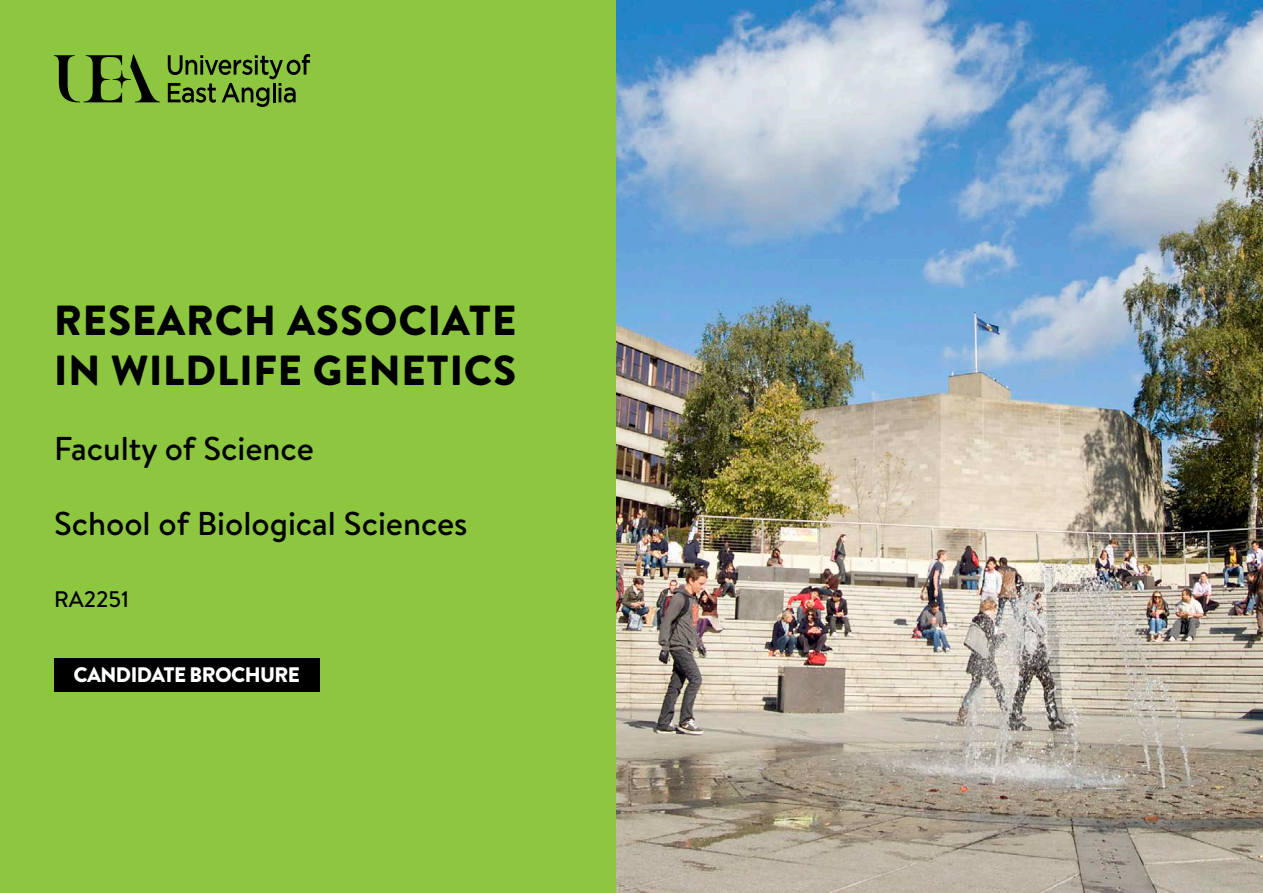
<style>
.page{position:relative;width:1263px;height:893px;background:#fff}
.page>*{position:absolute;margin:0;border:0;box-sizing:border-box;transform-origin:0 0}
.t1{font:900 42px/50.4px "Brandon Text";letter-spacing:.02em;color:#000}
.t2{font:500 33px "Brandon Text";color:#000}
.t3{font:500 22.5px "Brandon Text";color:#000}
.t4{font:900 21px "Brandon Text";letter-spacing:-.03em;color:#fff}
</style>
<div class="page">
<div style="left:0;top:0;width:616px;height:893px;background:#8dc63f"></div>
<img style="left:616px;top:0;width:647px;height:893px">
<svg style="left:168px;top:54px;width:142px;height:53px"></svg>
<svg style="left:113px;top:70px;width:18px;height:18px"></svg>
<svg style="left:54px;top:55px;width:68px;height:47px"></svg>
<svg style="left:130px;top:54px;width:30px;height:48px"></svg>
<div style="left:54px;top:658px;width:266px;height:33px;background:#000"></div>
<p class="t1" style="left:54px;top:294px;width:464px">RESEARCH ASSOCIATE<br>IN WILDLIFE GENETICS</p>
<p class="t2" style="left:54px;top:426px;width:261px">Faculty of Science</p>
<p class="t2" style="left:54px;top:501px;width:415px">School of Biological Sciences</p>
<p class="t3" style="left:54px;top:584px;width:77px">RA2251</p>
<p class="t4" style="left:74px;top:660px;width:228px">CANDIDATE BROCHURE</p>
</div>
